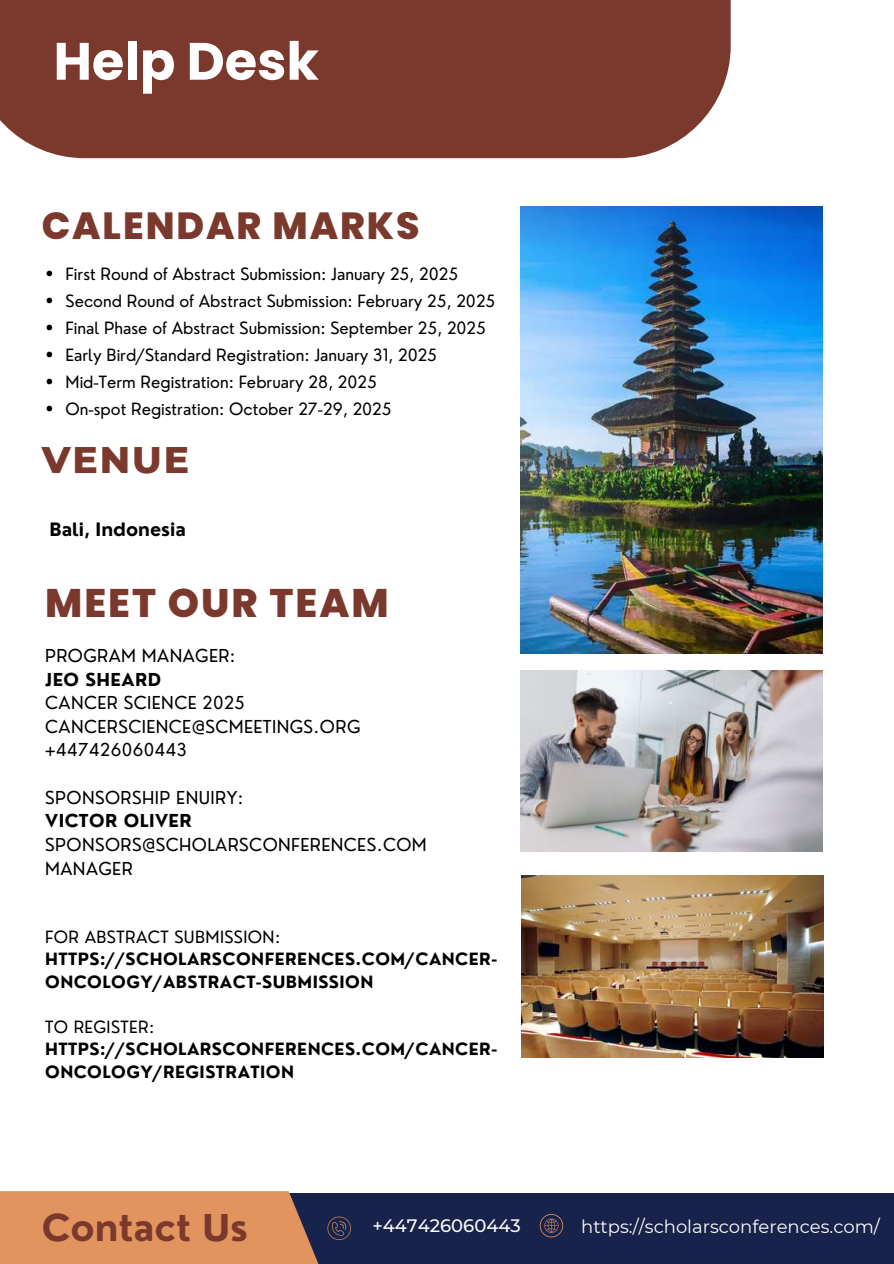
<style>
.page{position:relative;width:894px;height:1264px;background:#fff}
.page>*{position:absolute;margin:0;border:0;box-sizing:border-box;transform-origin:0 0}
.t1{font:700 52.5px "Poppins";color:#fff}
.t2{font:800 39.9px "Poppins";letter-spacing:.05em;color:#7b392e}
.t3{font:800 37.8px "Poppins";letter-spacing:.05em;color:#7b392e}
.t4{font:800 37.8px "Montserrat";letter-spacing:.05em;color:#7b392e}
.t5{font:700 36px "Nourd";color:#7b392e}
.t6{font:18px "Montserrat";color:#fafafa}
.t7{font:700 18px "Nourd";color:#000}
.t8{font:500 18px "Montserrat";color:#fafafa}
.t9{font:17.4px/23.7px "Nourd";letter-spacing:.025em;color:#000}
.t10{font:700 17.4px "Nourd";letter-spacing:.025em;color:#000}
.t11{font:16.5px/27px "Nourd";color:#000}
.t12{font:700 16.5px/22.5px "Nourd";letter-spacing:.025em;color:#000}
.t13{font:16.5px "Nourd";letter-spacing:.025em;color:#000}
</style>
<div class="page">
<div style="left:211px;top:1192px;width:682px;height:71px;background:#18234b"></div>
<svg style="left:0;top:1191px;width:452px;height:72px;fill:#e2945f"></svg>
<svg style="left:539px;top:1214px;width:24px;height:23px"></svg>
<svg style="left:327px;top:1216px;width:24px;height:23px"></svg>
<div style="left:0;top:0;width:730px;height:158px;background:#7b392e"></div>
<img style="left:520px;top:206px;width:302px;height:447px">
<img style="left:520px;top:670px;width:302px;height:181px">
<img style="left:521px;top:875px;width:301px;height:182px">
<svg style="left:47px;top:271px;width:5px;height:5px"></svg>
<svg style="left:47px;top:298px;width:5px;height:5px"></svg>
<svg style="left:47px;top:325px;width:5px;height:5px"></svg>
<svg style="left:47px;top:352px;width:5px;height:5px"></svg>
<svg style="left:47px;top:379px;width:5px;height:5px"></svg>
<svg style="left:47px;top:406px;width:5px;height:5px"></svg>
<h1 class="t1" style="left:53px;top:25px;width:267px">Help Desk</h1>
<h3 class="t3" style="left:42px;top:199px;width:379px">CALENDAR MARKS</h3>
<p class="t11" style="left:66px;top:260px;width:431px">First Round of Abstract Submission: January 25, 2025<br>Second Round of Abstract Submission: February 25, 2025<br>Final Phase of Abstract Submission: September 25, 2025<br>Early Bird/Standard Registration: January 31, 2025<br>Mid-Term Registration: February 28, 2025<br>On-spot Registration: October 27-29, 2025</p>
<h3 class="t4" style="left:42px;top:436px;width:149px">VENUE</h3>
<p class="t7" style="left:49px;top:518px;width:138px">Bali, Indonesia</p>
<h2 class="t2" style="left:45px;top:575px;width:345px">MEET OUR TEAM</h2>
<p class="t9" style="left:45px;top:643px;width:192px">PROGRAM MANAGER:</p>
<p class="t10" style="left:45px;top:668px;width:118px">JEO SHEARD</p>
<p class="t9" style="left:45px;top:690px;width:316px">CANCER SCIENCE 2025<br>CANCERSCIENCE@SCMEETINGS.ORG +447426060443</p>
<p class="t9" style="left:45px;top:785px;width:200px">SPONSORSHIP ENUIRY:</p>
<p class="t10" style="left:45px;top:810px;width:148px">VICTOR OLIVER</p>
<p class="t9" style="left:45px;top:832px;width:383px">SPONSORS@SCHOLARSCONFERENCES.COM<br>MANAGER</p>
<p class="t13" style="left:45px;top:926px;width:236px">FOR ABSTRACT SUBMISSION:</p>
<p class="t12" style="left:45px;top:947px;width:453px">HTTPS://SCHOLARSCONFERENCES.COM/CANCER-<br>ONCOLOGY/ABSTRACT-SUBMISSION</p>
<p class="t13" style="left:45px;top:1016px;width:111px">TO REGISTER:</p>
<p class="t12" style="left:45px;top:1037px;width:453px">HTTPS://SCHOLARSCONFERENCES.COM/CANCER-<br>ONCOLOGY/REGISTRATION</p>
<h3 class="t5" style="left:42px;top:1204px;width:208px">Contact Us</h3>
<p class="t8" style="left:372px;top:1213px;width:150px">+447426060443</p>
<p class="t6" style="left:581px;top:1215px;width:300px">https://scholarsconferences.com/</p>
</div>
